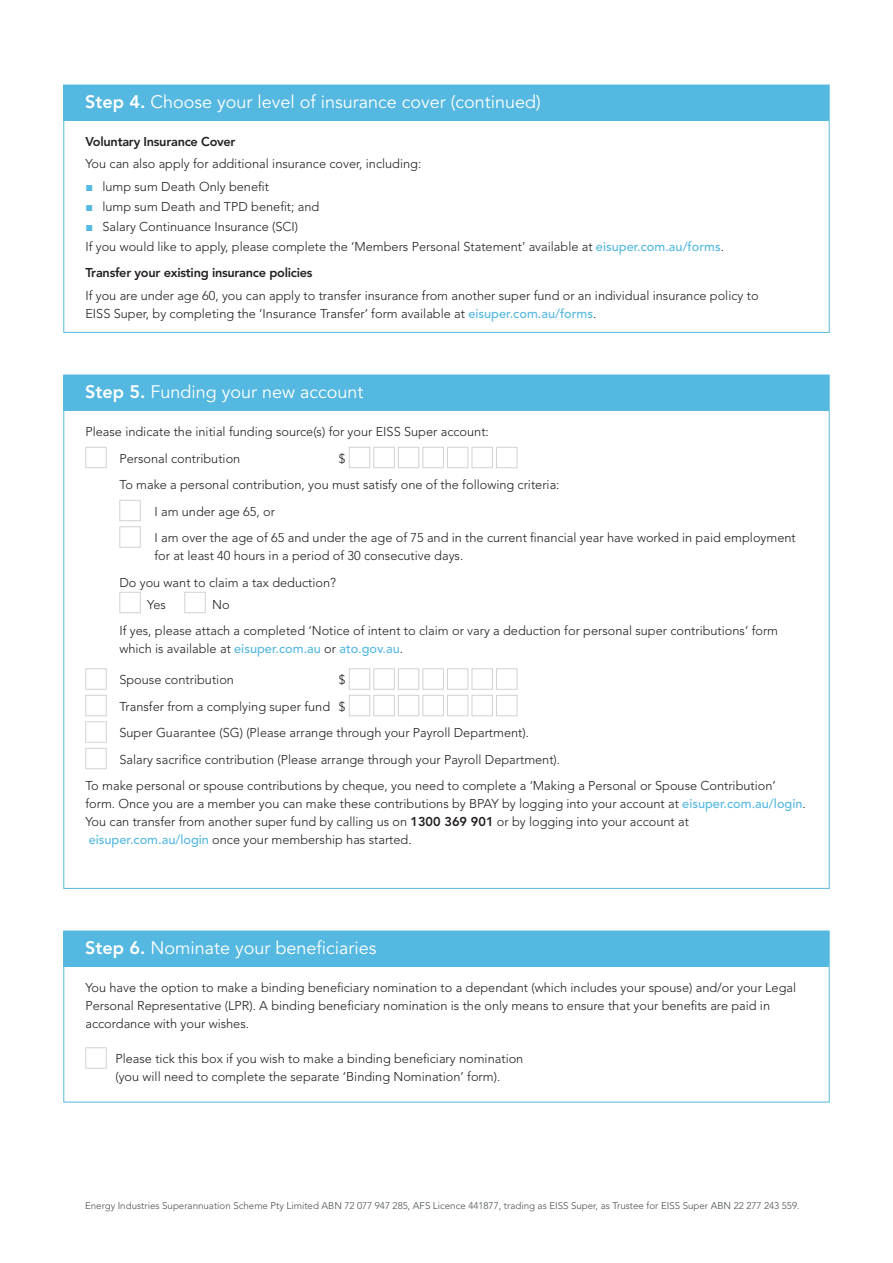
<style>
.page{position:relative;width:893px;height:1263px;background:#fff}
.page>*{position:absolute;margin:0;border:0;box-sizing:border-box;transform-origin:0 0}
.HEADER_-_BODY_COPY{font:18px "Avenir LT Std";color:#fff}
.BODY_COPY{font:300 12.75px/18px "Avenir LT Std";color:#231f20}
.BODY_COPY_-_BOLD{font:300 12.75px "Avenir LT Std";color:#231f20}
.FIN_IN-BOXES___TEXT{font:300 12.75px/18px "Avenir LT Std";color:#231f20}
.BODY_COPY-2{font:800 12.75px "Avenir LT Std";letter-spacing:-.02em;color:#231f20}
.HEADER_-_BODY_COPY-2{font:300 9.75px "Avenir LT Std";color:#484d4f}
.s1{font-weight:800}
.s2{font-family:"Arial";font-weight:400;color:#54b8e0}
.s3{font-weight:500;color:#54b8e0}
</style>
<div class="page">
<div style="left:64px;top:85px;width:765px;height:35px;background:#54b8e0"></div>
<div style="left:85px;top:1047px;width:22px;height:21px;background:#fff;border:1px solid #d1d2d4"></div>
<div style="left:64px;top:931px;width:765px;height:35px;background:#54b8e0"></div>
<div style="left:85px;top:447px;width:22px;height:21px;background:#fff;border:1px solid #d1d2d4"></div>
<div style="left:349px;top:447px;width:21px;height:21px;background:#fff;border:1px solid #d1d2d4"></div>
<div style="left:373px;top:447px;width:22px;height:21px;background:#fff;border:1px solid #d1d2d4"></div>
<div style="left:398px;top:447px;width:21px;height:21px;background:#fff;border:1px solid #d1d2d4"></div>
<div style="left:422px;top:447px;width:22px;height:21px;background:#fff;border:1px solid #d1d2d4"></div>
<div style="left:447px;top:447px;width:21px;height:21px;background:#fff;border:1px solid #d1d2d4"></div>
<div style="left:472px;top:447px;width:21px;height:21px;background:#fff;border:1px solid #d1d2d4"></div>
<div style="left:496px;top:447px;width:21px;height:21px;background:#fff;border:1px solid #d1d2d4"></div>
<div style="left:119px;top:500px;width:22px;height:21px;background:#fff;border:1px solid #d1d2d4"></div>
<div style="left:119px;top:526px;width:22px;height:22px;background:#fff;border:1px solid #d1d2d4"></div>
<div style="left:119px;top:592px;width:22px;height:21px;background:#fff;border:1px solid #d1d2d4"></div>
<div style="left:184px;top:592px;width:22px;height:21px;background:#fff;border:1px solid #d1d2d4"></div>
<div style="left:85px;top:668px;width:22px;height:22px;background:#fff;border:1px solid #d1d2d4"></div>
<div style="left:349px;top:668px;width:21px;height:22px;background:#fff;border:1px solid #d1d2d4"></div>
<div style="left:373px;top:668px;width:22px;height:22px;background:#fff;border:1px solid #d1d2d4"></div>
<div style="left:398px;top:668px;width:21px;height:22px;background:#fff;border:1px solid #d1d2d4"></div>
<div style="left:422px;top:668px;width:22px;height:22px;background:#fff;border:1px solid #d1d2d4"></div>
<div style="left:447px;top:668px;width:21px;height:22px;background:#fff;border:1px solid #d1d2d4"></div>
<div style="left:472px;top:668px;width:21px;height:22px;background:#fff;border:1px solid #d1d2d4"></div>
<div style="left:496px;top:668px;width:21px;height:22px;background:#fff;border:1px solid #d1d2d4"></div>
<div style="left:85px;top:695px;width:22px;height:21px;background:#fff;border:1px solid #d1d2d4"></div>
<div style="left:349px;top:695px;width:21px;height:21px;background:#fff;border:1px solid #d1d2d4"></div>
<div style="left:373px;top:695px;width:22px;height:21px;background:#fff;border:1px solid #d1d2d4"></div>
<div style="left:398px;top:695px;width:21px;height:21px;background:#fff;border:1px solid #d1d2d4"></div>
<div style="left:422px;top:695px;width:22px;height:21px;background:#fff;border:1px solid #d1d2d4"></div>
<div style="left:447px;top:695px;width:21px;height:21px;background:#fff;border:1px solid #d1d2d4"></div>
<div style="left:472px;top:695px;width:21px;height:21px;background:#fff;border:1px solid #d1d2d4"></div>
<div style="left:496px;top:695px;width:21px;height:21px;background:#fff;border:1px solid #d1d2d4"></div>
<div style="left:85px;top:721px;width:22px;height:22px;background:#fff;border:1px solid #d1d2d4"></div>
<div style="left:85px;top:748px;width:22px;height:21px;background:#fff;border:1px solid #d1d2d4"></div>
<div style="left:64px;top:375px;width:765px;height:35px;background:#54b8e0"></div>
<p class="HEADER_-_BODY_COPY" style="left:85px;top:92px;width:457px"><span class="s1">Step 4.</span> Choose your level of insurance cover (continued)</p>
<p class="BODY_COPY-2" style="left:85px;top:134px;width:152px">Voluntary Insurance Cover</p>
<p class="BODY_COPY" style="left:85px;top:155px;width:337px">You can also apply for additional insurance cover, including:</p>
<p class="BODY_COPY_-_BOLD" style="left:85px;top:179px;width:185px"><span class="s2">■</span> lump sum Death Only benefit</p>
<p class="BODY_COPY_-_BOLD" style="left:85px;top:199px;width:235px"><span class="s2">■</span> lump sum Death and TPD benefit; and</p>
<p class="BODY_COPY_-_BOLD" style="left:85px;top:219px;width:214px"><span class="s2">■</span> Salary Continuance Insurance (SCI)</p>
<p class="BODY_COPY_-_BOLD" style="left:85px;top:239px;width:640px">If you would like to apply, please complete the ‘Members Personal Statement’ available at <span class="s3">eisuper.com.au/forms</span>.</p>
<p class="BODY_COPY-2" style="left:85px;top:265px;width:229px">Transfer your existing insurance policies</p>
<p class="BODY_COPY" style="left:85px;top:286px;width:675px">If you are under age 60, you can apply to transfer insurance from another super fund or an individual insurance policy to<br>EISS Super, by completing the ‘Insurance Transfer’ form available at <span class="s3">eisuper.com.au/forms</span>.</p>
<p class="HEADER_-_BODY_COPY" style="left:85px;top:382px;width:280px"><span class="s1">Step 5.</span> Funding your new account</p>
<p class="BODY_COPY" style="left:85px;top:423px;width:405px">Please indicate the initial funding source(s) for your EISS Super account:</p>
<p class="BODY_COPY" style="left:119px;top:449px;width:122px">Personal contribution</p>
<p class="BODY_COPY" style="left:339px;top:449px;width:8px">$</p>
<p class="BODY_COPY" style="left:119px;top:476px;width:442px">To make a personal contribution, you must satisfy one of the following criteria:</p>
<p class="BODY_COPY" style="left:154px;top:502px;width:122px">I am under age 65, or</p>
<p class="BODY_COPY" style="left:154px;top:529px;width:643px">I am over the age of 65 and under the age of 75 and in the current financial year have worked in paid employment for at least 40 hours in a period of 30 consecutive days.</p>
<p class="BODY_COPY" style="left:119px;top:573px;width:218px">Do you want to claim a tax deduction?</p>
<p class="BODY_COPY" style="left:147px;top:595px;width:20px">Yes</p>
<p class="BODY_COPY" style="left:212px;top:595px;width:19px">No</p>
<p class="BODY_COPY" style="left:119px;top:622px;width:660px">If yes, please attach a completed ‘Notice of intent to claim or vary a deduction for personal super contributions’ form which is available at <span class="s3">eisuper.com.au</span> or <span class="s3">ato.gov.au</span>.</p>
<p class="BODY_COPY" style="left:119px;top:671px;width:116px">Spouse contribution</p>
<p class="BODY_COPY" style="left:339px;top:671px;width:8px">$</p>
<p class="BODY_COPY" style="left:119px;top:697px;width:228px">Transfer from a complying super fund $</p>
<p class="BODY_COPY" style="left:119px;top:724px;width:411px">Super Guarantee (SG) (Please arrange through your Payroll Department).</p>
<p class="BODY_COPY" style="left:119px;top:750px;width:442px">Salary sacrifice contribution (Please arrange through your Payroll Department).</p>
<p class="BODY_COPY" style="left:85px;top:777px;width:722px">To make personal or spouse contributions by cheque, you need to complete a ‘Making a Personal or Spouse Contribution’ form. Once you are a member you can make these contributions by BPAY by logging into your account at <span class="s3">eisuper.com.au/login</span>.<br>You can transfer from another super fund by calling us on <span class="s1">1300 369 901</span> or by logging into your account at <span class="s3">eisuper.com.au/login</span> once your membership has started.</p>
<p class="HEADER_-_BODY_COPY" style="left:85px;top:938px;width:293px"><span class="s1">Step 6.</span> Nominate your beneficiaries</p>
<p class="BODY_COPY" style="left:85px;top:979px;width:712px">You have the option to make a binding beneficiary nomination to a dependant (which includes your spouse) and/or your Legal<br>Personal Representative (LPR). A binding beneficiary nomination is the only means to ensure that your benefits are paid in accordance with your wishes.</p>
<p class="FIN_IN-BOXES___TEXT" style="left:115px;top:1050px;width:409px">Please tick this box if you wish to make a binding beneficiary nomination (you will need to complete the separate ‘Binding Nomination’ form).</p>
<p class="HEADER_-_BODY_COPY-2" style="left:85px;top:1200px;width:716px">Energy Industries Superannuation Scheme Pty Limited ABN 72 077 947 285, AFS Licence 441877, trading as EISS Super, as Trustee for EISS Super ABN 22 277 243 559.</p>
</div>
